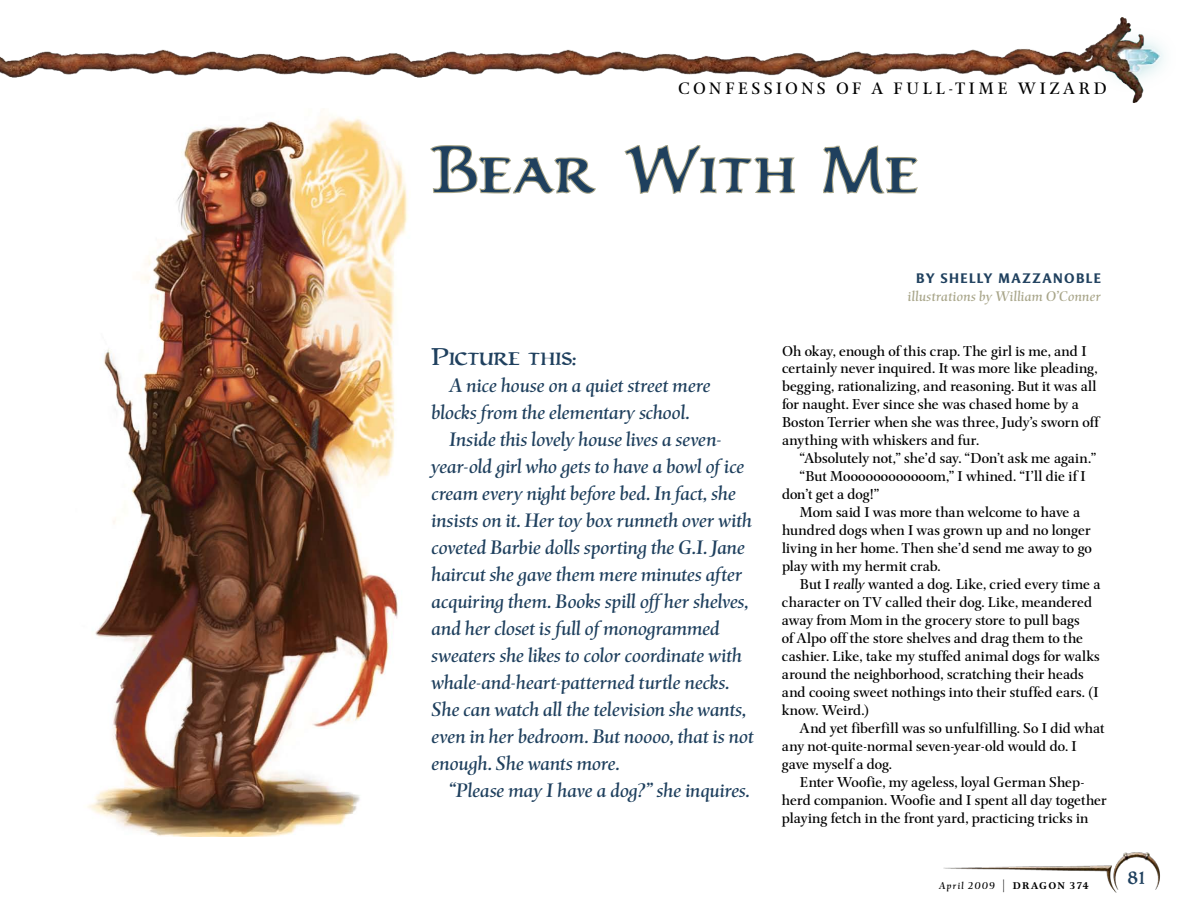
<style>
.page{position:relative;width:1188px;height:918px;background:#fff}
.page>*{position:absolute;margin:0;border:0;box-sizing:border-box;transform-origin:0 0}
.t1{font:64.5px "Dn D Lolth SCC";letter-spacing:.035em;color:#1f405e}
.t2{font:24px "Dn D Lolth SCC";letter-spacing:-.02em;color:#1f405e}
.t3{font:italic 19.5px/27px "Mentor Std";letter-spacing:.005em;color:#1f405e}
.t4{font:18px "Dn D Lolth SCC";color:#1f405e}
.t5{font:16.5px "Mentor Std";color:#000}
.t6{font:14.25px/18px "Mentor Std";color:#000}
.t7{font:14.25px "Mentor Std";letter-spacing:.03em;color:#000}
.t8{font:italic 13.8px "Mentor Std";letter-spacing:.025em;color:#a8a589}
.t9{font:700 13.8px "Mentor Sans Std";letter-spacing:.105em;color:#1f405e}
.t10{font:italic 9.75px "Mentor Std";letter-spacing:.125em;color:#000}
.s1{font-style:italic}
.s2{font-style:normal;font-size:12.6px}
.s3{font-weight:700;font-style:normal}
</style>
<div class="page">
<img style="left:0;top:17px;width:1164px;height:86px">
<img style="left:943px;top:852px;width:217px;height:41px">
<svg style="left:430px;top:145px;width:166px;height:49px"></svg>
<svg style="left:624px;top:145px;width:171px;height:49px"></svg>
<svg style="left:823px;top:145px;width:95px;height:49px"></svg>
<img style="left:69px;top:94px;width:348px;height:743px">
<p class="t5" style="left:678px;top:77px;width:30px">Confessions</p>
<p class="t5" style="left:836px;top:77px;width:13px">of</p>
<p class="t5" style="left:872px;top:77px;width:49px">a Full</p>
<p class="t5" style="left:948px;top:77px;width:21px">-time</p>
<p class="t5" style="left:1018px;top:77px;width:16px">wizard</p>
<h1 class="t1" style="left:432px;top:134px;width:489px">Bear With Me</h1>
<h2 class="t2" style="left:432px;top:343px;width:146px">Picture this:</h2>
<h3 class="t3" style="left:432px;top:371px;width:280px;text-indent:18px">A nice house on a quiet street mere blocks from the elementary school.</h3>
<p class="t3" style="left:432px;top:425px;width:324px;text-indent:18px">Inside this lovely house lives a seven&shy;year-old girl who gets to have a bowl of ice cream every night before bed. In fact, she insists on it. Her toy box runneth over with coveted Barbie dolls sporting the G.I. Jane haircut she gave them mere minutes after acquiring them. Books spill off her shelves, and her closet is full of monogrammed sweaters she likes to color coordinate with whale-and-heart-patterned turtle necks.<br>She can watch all the television she wants, even in her bedroom. But noooo, that is not enough. She wants more.</p>
<h3 class="t3" style="left:449px;top:776px;width:302px">“Please may I have a dog?” she inquires.</h3>
<p class="t9" style="left:916px;top:270px;width:186px">BY SHELLY MAZZANOBLE</p>
<p class="t8" style="left:908px;top:288px;width:195px">illustrations by William O’Conner</p>
<p class="t6" style="left:782px;top:341px;width:318px">Oh okay, enough of this crap. The girl is me, and I certainly never inquired. It was more like pleading, begging, rationalizing, and reasoning. But it was all for naught. Ever since she was chased home by a Boston Terrier when she was three, Judy’s sworn off anything with whiskers and fur.</p>
<p class="t6" style="left:800px;top:449px;width:298px">“Absolutely not,” she’d say. “Don’t ask me again.”</p>
<p class="t6" style="left:800px;top:467px;width:287px">“But Moooooooooooom,” I whined. “I’ll die if I</p>
<p class="t6" style="left:782px;top:485px;width:99px">don’t get a dog!”</p>
<p class="t6" style="left:800px;top:503px;width:282px">Mom said I was more than welcome to have a</p>
<p class="t6" style="left:782px;top:521px;width:310px">hundred dogs when I was grown up and no longer</p>
<p class="t6" style="left:782px;top:539px;width:311px">living in her home. Then she’d send me away to go</p>
<p class="t6" style="left:782px;top:557px;width:160px">play with my hermit crab.</p>
<p class="t6" style="left:800px;top:575px;width:302px">But I <span class="s1">really</span> wanted a dog. Like, cried every time a</p>
<p class="t6" style="left:782px;top:593px;width:312px">character on TV called their dog. Like, meandered</p>
<p class="t6" style="left:782px;top:611px;width:299px">away from Mom in the grocery store to pull bags</p>
<p class="t6" style="left:782px;top:629px;width:303px">of Alpo off the store shelves and drag them to the</p>
<p class="t6" style="left:782px;top:647px;width:319px">cashier. Like, take my stuffed animal dogs for walks</p>
<p class="t6" style="left:782px;top:665px;width:303px">around the neighborhood, scratching their heads</p>
<p class="t6" style="left:782px;top:683px;width:318px">and cooing sweet nothings into their stuffed ears. (I</p>
<p class="t6" style="left:782px;top:701px;width:88px">know. Weird.)</p>
<p class="t7" style="left:800px;top:719px;width:306px">And yet fiberfill was so unfulfilling. So I did what</p>
<p class="t6" style="left:782px;top:737px;width:296px">any not-quite-normal seven-year-old would do. I</p>
<p class="t6" style="left:782px;top:755px;width:111px">gave myself a dog.</p>
<p class="t6" style="left:800px;top:773px;width:286px">Enter Woofie, my ageless, loyal German Shep-</p>
<p class="t6" style="left:782px;top:791px;width:326px">herd companion. Woofie and I spent all day together</p>
<p class="t6" style="left:782px;top:809px;width:308px">playing fetch in the front yard, practicing tricks in</p>
<p class="t10" style="left:939px;top:879px;width:151px">April 2009 <span class="s2">|</span> <span class="s3">DR AGON 374</span></p>
<p class="t4" style="left:1128px;top:868px;width:19px">81</p>
</div>
